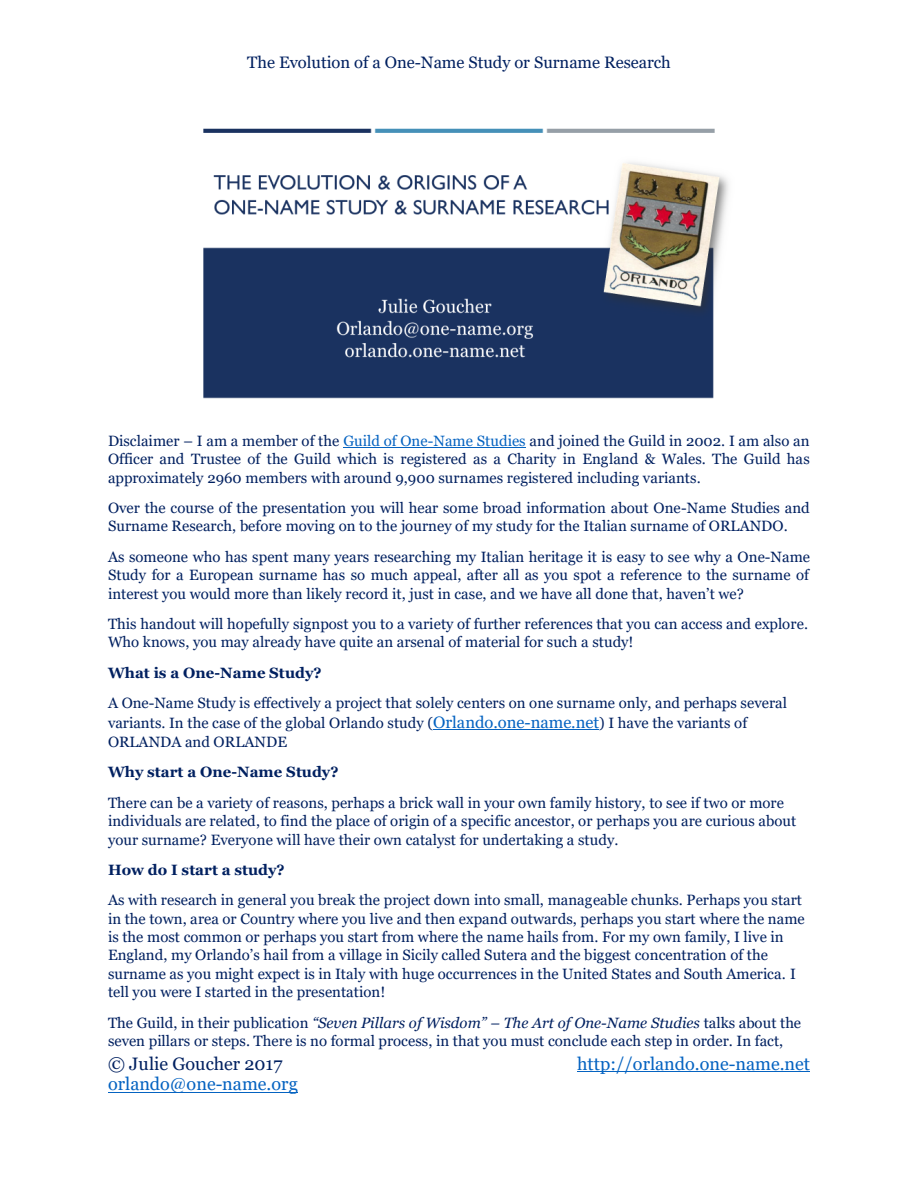
<style>
.page{position:relative;width:918px;height:1188px;background:#fff}
.page>*{position:absolute;margin:0;border:0;box-sizing:border-box;transform-origin:0 0}
.t1{font:18px "Georgia";color:#0563c1}
.t2{font:18px "Georgia";color:#002060}
.t3{font:16.5px "Georgia";color:#002060}
.t4{font:15px/18.3px "Georgia";color:#002060}
.t5{font:700 15px "Georgia";color:#002060}
.s1{color:#0563c1}
.s2{font-size:16.5px;color:#0563c1}
.s3{font-style:italic}
</style>
<div class="page">
<hr style="left:577px;top:1071px;width:233px;height:1px;background:#0563c1">
<hr style="left:108px;top:1092px;width:190px;height:1px;background:#0563c1">
<hr style="left:343px;top:447px;width:183px;height:1px;background:#0563c1">
<hr style="left:433px;top:729px;width:166px;height:1px;background:#0563c1">
<img style="left:203px;top:128px;width:526px;height:271px">
<p class="t3" style="left:247px;top:53px;width:425px">The Evolution of a One-Name Study or Surname Research</p>
<p class="t4" style="left:108px;top:432px;width:703px;text-align:justify">Disclaimer – I am a member of the <span class="s1">Guild of One-Name Studies</span> and joined the Guild in 2002. I am also an Officer and Trustee of the Guild which is registered as a Charity in England &amp; Wales. The Guild has approximately 2960 members with around 9,900 surnames registered including variants.</p>
<p class="t4" style="left:108px;top:499px;width:703px">Over the course of the presentation you will hear some broad information about One-Name Studies and<br>Surname Research, before moving on to the journey of my study for the Italian surname of ORLANDO.</p>
<p class="t4" style="left:108px;top:547px;width:704px;text-align:justify">As someone who has spent many years researching my Italian heritage it is easy to see why a One-Name Study for a European surname has so much appeal, after all as you spot a reference to the surname of interest you would more than likely record it, just in case, and we have all done that, haven’t we?</p>
<p class="t4" style="left:108px;top:615px;width:702px">This handout will hopefully signpost you to a variety of further references that you can access and explore.<br>Who knows, you may already have quite an arsenal of material for such a study!</p>
<p class="t5" style="left:108px;top:664px;width:215px">What is a One-Name Study?</p>
<p class="t4" style="left:108px;top:693px;width:680px;line-height:19.4px">A One-Name Study is effectively a project that solely centers on one surname only, and perhaps several variants. In the case of the global Orlando study (<span class="s2">Orlando.one-name.net</span>) I have the variants of<br>ORLANDA and ORLANDE</p>
<p class="t5" style="left:108px;top:763px;width:232px">Why start a One-Name Study?</p>
<p class="t4" style="left:108px;top:793px;width:690px">There can be a variety of reasons, perhaps a brick wall in your own family history, to see if two or more individuals are related, to find the place of origin of a specific ancestor, or perhaps you are curious about your surname? Everyone will have their own catalyst for undertaking a study.</p>
<p class="t5" style="left:108px;top:861px;width:178px">How do I start a study?</p>
<p class="t4" style="left:108px;top:891px;width:698px">As with research in general you break the project down into small, manageable chunks. Perhaps you start in the town, area or Country where you live and then expand outwards, perhaps you start where the name is the most common or perhaps you start from where the name hails from. For my own family, I live in England, my Orlando’s hail from a village in Sicily called Sutera and the biggest concentration of the surname as you might expect is in Italy with huge occurrences in the United States and South America. I tell you were I started in the presentation!</p>
<p class="t4" style="left:108px;top:1013px;width:695px">The Guild, in their publication <span class="s3">“Seven Pillars of Wisdom” – The Art of One-Name Studies</span> talks about the seven pillars or steps. There is no formal process, in that you must conclude each step in order. In fact,</p>
<p class="t2" style="left:108px;top:1053px;width:176px">© Julie Goucher 2017</p>
<p class="t1" style="left:577px;top:1053px;width:234px">http://orlando.one-name.net</p>
<p class="t1" style="left:108px;top:1074px;width:191px">orlando@one-name.org</p>
</div>
